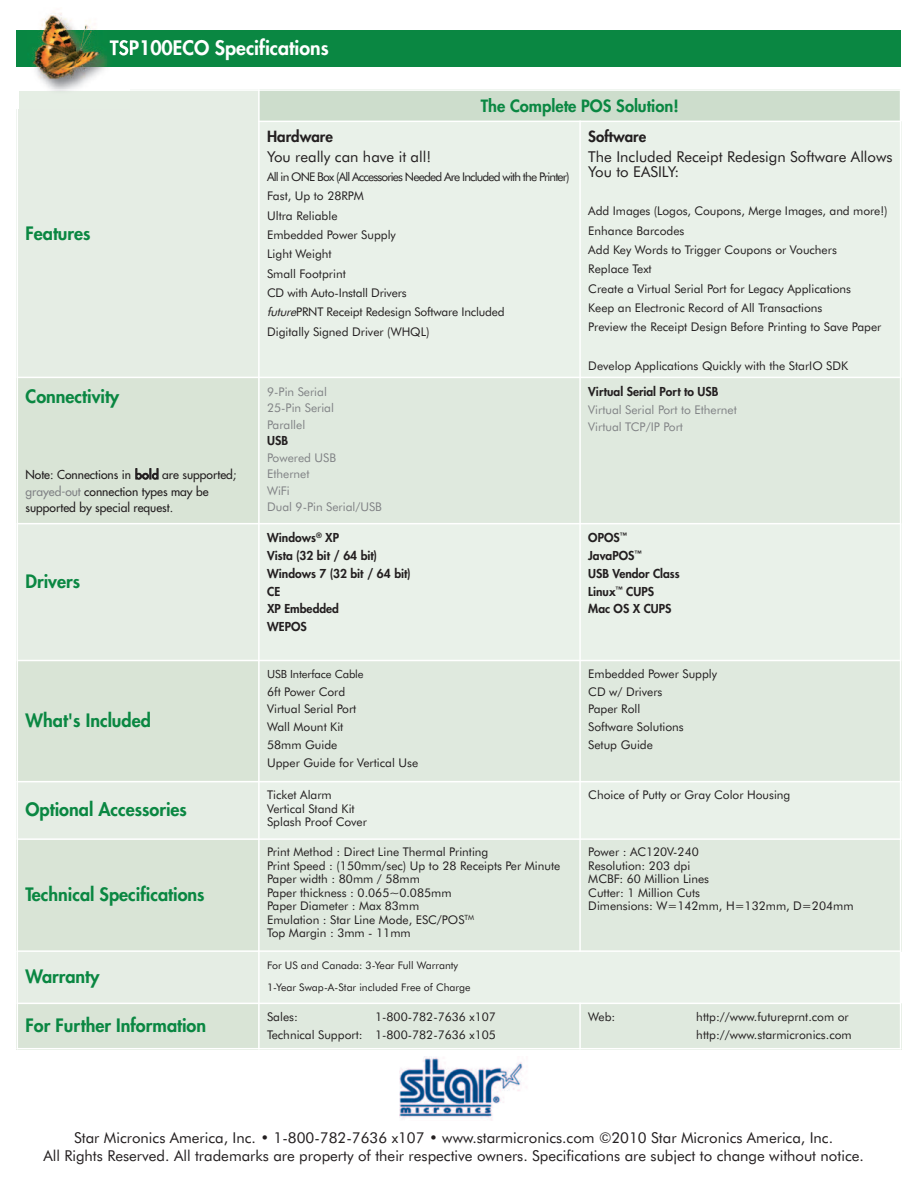
<style>
.page{position:relative;width:918px;height:1188px;background:#fff}
.page>*{position:absolute;margin:0;border:0;box-sizing:border-box;transform-origin:0 0}
.t1{font:800 19.5px "Futura";color:#fff}
.t2{font:800 18px "Futura";color:#0a8742}
.t3{font:800 16.5px "Futura";color:#0a8742}
.t4{font:15px/18px "Futura BT";color:#231f20;text-align:center}
.t5{font:800 15px "Futura";color:#231f20}
.t6{font:12px/19.4px "Futura BT";color:#231f20}
.t7{font:800 12px/17.9px "Futura";color:#231f20}
.t8{font:12px/16.5px "Futura BT";color:#808285}
.t9{font:12px/16.4px "Futura";color:#231f20}
.t10{font:11.25px "Futura BT";letter-spacing:-.01em;color:#231f20}
.t11{font:10.5px/22.5px "Futura BT";color:#231f20}
.s1{font-style:italic}
.s2{color:#808285}
</style>
<div class="page">
<div style="left:17px;top:89px;width:242px;height:288px;background:#e5ede4"></div>
<div style="left:259px;top:89px;width:642px;height:32px;background:#cdddcc"></div>
<div style="left:259px;top:121px;width:321px;height:256px;background:#e9f1e9"></div>
<div style="left:580px;top:121px;width:321px;height:256px;background:#e9f1e9"></div>
<div style="left:17px;top:377px;width:242px;height:147px;background:#d9e4d6"></div>
<div style="left:259px;top:377px;width:321px;height:147px;background:#dfe9de"></div>
<div style="left:580px;top:377px;width:321px;height:147px;background:#dfe9de"></div>
<div style="left:17px;top:524px;width:242px;height:137px;background:#e5ede4"></div>
<div style="left:259px;top:524px;width:321px;height:137px;background:#e9f1e9"></div>
<div style="left:580px;top:524px;width:321px;height:137px;background:#e9f1e9"></div>
<div style="left:17px;top:661px;width:242px;height:121px;background:#d9e4d6"></div>
<div style="left:259px;top:661px;width:321px;height:121px;background:#dfe9de"></div>
<div style="left:580px;top:661px;width:321px;height:121px;background:#dfe9de"></div>
<div style="left:17px;top:782px;width:242px;height:57px;background:#e5ede4"></div>
<div style="left:259px;top:782px;width:321px;height:57px;background:#e9f1e9"></div>
<div style="left:580px;top:782px;width:321px;height:57px;background:#e9f1e9"></div>
<div style="left:17px;top:839px;width:242px;height:112px;background:#d9e4d6"></div>
<div style="left:259px;top:839px;width:321px;height:112px;background:#dfe9de"></div>
<div style="left:580px;top:839px;width:321px;height:112px;background:#dfe9de"></div>
<div style="left:17px;top:951px;width:242px;height:52px;background:#e5ede4"></div>
<div style="left:259px;top:951px;width:642px;height:52px;background:#e9f1e9"></div>
<div style="left:17px;top:1003px;width:242px;height:46px;background:#d9e4d6"></div>
<div style="left:259px;top:1003px;width:321px;height:46px;background:#dfe9de"></div>
<div style="left:580px;top:1003px;width:321px;height:46px;background:#dfe9de"></div>
<hr style="left:17px;top:89px;width:1px;height:960px;background:#fff">
<hr style="left:258px;top:89px;width:2px;height:960px;background:#fff">
<hr style="left:579px;top:121px;width:2px;height:831px;background:#fff">
<hr style="left:579px;top:1003px;width:2px;height:46px;background:#fff">
<hr style="left:900px;top:89px;width:1px;height:960px;background:#fff">
<hr style="left:17px;top:89px;width:884px;height:2px;background:#fff">
<hr style="left:258px;top:121px;width:643px;height:1px;background:#fff">
<hr style="left:17px;top:377px;width:884px;height:1px;background:#fff">
<hr style="left:17px;top:523px;width:884px;height:1px;background:#fff">
<hr style="left:17px;top:660px;width:884px;height:1px;background:#fff">
<hr style="left:17px;top:781px;width:884px;height:1px;background:#fff">
<hr style="left:17px;top:838px;width:884px;height:2px;background:#fff">
<hr style="left:17px;top:950px;width:884px;height:2px;background:#fff">
<hr style="left:17px;top:1003px;width:884px;height:1px;background:#fff">
<hr style="left:17px;top:1048px;width:884px;height:1px;background:#fff">
<div style="left:17px;top:31px;width:884px;height:36px;background:#0a8742"></div>
<img style="left:18px;top:89px;width:52px;height:19px">
<img style="left:106px;top:31px;width:24px;height:36px">
<img style="left:110px;top:39px;width:20px;height:18px">
<img style="left:27px;top:12px;width:79px;height:77px">
<img style="left:400px;top:1056px;width:123px;height:65px">
<h2 class="t2" style="left:26px;top:224px;width:67px">Features</h2>
<h1 class="t1" style="left:110px;top:39px;width:220px">TSP100ECO Specifications</h1>
<h3 class="t3" style="left:481px;top:98px;width:200px">The Complete POS Solution!</h3>
<p class="t5" style="left:267px;top:130px;width:67px">Hardware</p>
<p class="t4" style="left:267px;top:149px;width:166px">You really can have it all!</p>
<p class="t6" style="left:267px;top:168px;width:304px">All in ONE Box (All Accessories Needed Are Included with the Printer)<br>Fast, Up to 28RPM<br>Ultra Reliable<br>Embedded Power Supply<br>Light Weight<br>Small Footprint<br>CD with Auto-Install Drivers<br><span class="s1">future</span>PRNT Receipt Redesign Software Included<br>Digitally Signed Driver (WHQL)</p>
<p class="t5" style="left:588px;top:130px;width:59px">Software</p>
<p class="t4" style="left:588px;top:150px;width:306px;line-height:15px;text-align:left">The Included Receipt Redesign Software Allows<br>You to EASILY:</p>
<p class="t6" style="left:588px;top:202px;width:301px">Add Images (Logos, Coupons, Merge Images, and more!)<br>Enhance Barcodes<br>Add Key Words to Trigger Coupons or Vouchers<br>Replace Text<br>Create a Virtual Serial Port for Legacy Applications<br>Keep an Electronic Record of All Transactions<br>Preview the Receipt Design Before Printing to Save Paper</p>
<p class="t6" style="left:588px;top:357px;width:261px">Develop Applications Quickly with the StarIO SDK</p>
<h2 class="t2" style="left:26px;top:387px;width:95px">Connectivity</h2>
<p class="t9" style="left:26px;top:468px;width:212px">Note: Connections in bold are supported; <span class="s2">grayed-out</span> connection types may be supported by special request.</p>
<h2 class="t2" style="left:26px;top:573px;width:56px">Drivers</h2>
<h2 class="t2" style="left:26px;top:712px;width:127px">What's Included</h2>
<p class="t8" style="left:267px;top:384px;width:68px">9-Pin Serial<br>25-Pin Serial<br>Parallel</p>
<p class="t7" style="left:267px;top:433px;width:22px">USB</p>
<p class="t8" style="left:267px;top:450px;width:116px">Powered USB<br>Ethernet<br>WiFi<br>Dual 9-Pin Serial/USB</p>
<p class="t7" style="left:588px;top:383px;width:132px">Virtual Serial Port to USB</p>
<p class="t8" style="left:588px;top:401px;width:150px;line-height:17.9px">Virtual Serial Port to Ethernet<br>Virtual TCP/IP Port</p>
<p class="t7" style="left:267px;top:530px;width:145px">Windows<sup>®</sup> XP<br>Vista (32 bit / 64 bit)<br>Windows 7 (32 bit / 64 bit)<br>CE<br>XP Embedded<br>WEPOS</p>
<p class="t7" style="left:588px;top:530px;width:93px">OPOS<sup>™<br></sup>JavaPOS<sup>™<br></sup>USB Vendor Class<br>Linux<sup>™</sup> CUPS<br>Mac OS X CUPS</p>
<p class="t10" style="left:267px;top:669px;width:98px">USB Interface Cable</p>
<p class="t6" style="left:267px;top:684px;width:153px;line-height:17.9px">6ft Power Cord<br>Virtual Serial Port<br>Wall Mount Kit<br>58mm Guide<br>Upper Guide for Vertical Use</p>
<p class="t6" style="left:588px;top:666px;width:130px;line-height:17.9px">Embedded Power Supply<br>CD w/ Drivers<br>Paper Roll<br>Software Solutions<br>Setup Guide</p>
<h2 class="t2" style="left:26px;top:801px;width:163px">Optional Accessories</h2>
<p class="t6" style="left:267px;top:789px;width:101px;line-height:13.5px">Ticket Alarm<br>Vertical Stand Kit<br>Splash Proof Cover</p>
<p class="t6" style="left:588px;top:786px;width:204px">Choice of Putty or Gray Color Housing</p>
<h2 class="t2" style="left:26px;top:886px;width:181px">Technical Specifications</h2>
<p class="t6" style="left:267px;top:847px;width:295px;line-height:13.5px">Print Method : Direct Line Thermal Printing<br>Print Speed : (150mm/sec) Up to 28 Receipts Per Minute Paper width : 80mm / 58mm<br>Paper thickness : 0.065~0.085mm<br>Paper Diameter : Max 83mm<br>Emulation : Star Line Mode, ESC/POS<sup>TM<br></sup>Top Margin : 3mm - 11mm</p>
<p class="t6" style="left:588px;top:847px;width:267px;line-height:13.5px">Power : AC120V-240<br>Resolution: 203 dpi<br>MCBF: 60 Million Lines<br>Cutter: 1 Million Cuts<br>Dimensions: W=142mm, H=132mm, D=204mm</p>
<h2 class="t2" style="left:26px;top:968px;width:76px">Warranty</h2>
<p class="t11" style="left:267px;top:955px;width:205px">For US and Canada: 3-Year Full Warranty<br>1-Year Swap-A-Star included Free of Charge</p>
<h2 class="t2" style="left:26px;top:1017px;width:182px">For Further Information</h2>
<p class="t6" style="left:267px;top:1009px;width:230px;line-height:17.9px;text-align:right">1-800-782-7636 x107<br>Technical Support: 1-800-782-7636 x105</p>
<p class="t6" style="left:588px;top:1008px;width:29px">Web:</p>
<p class="t6" style="left:696px;top:1009px;width:157px;line-height:17.9px">http://www.futureprnt.com or http://www.starmicronics.com</p>
<p class="t6" style="left:267px;top:1008px;width:32px">Sales:</p>
<p class="t4" style="left:43px;top:1130px;width:822px">Star Micronics America, Inc. • 1-800-782-7636 x107 • www.starmicronics.com ©2010 Star Micronics America, Inc.<br>All Rights Reserved. All trademarks are property of their respective owners. Specifications are subject to change without notice.</p>
</div>
